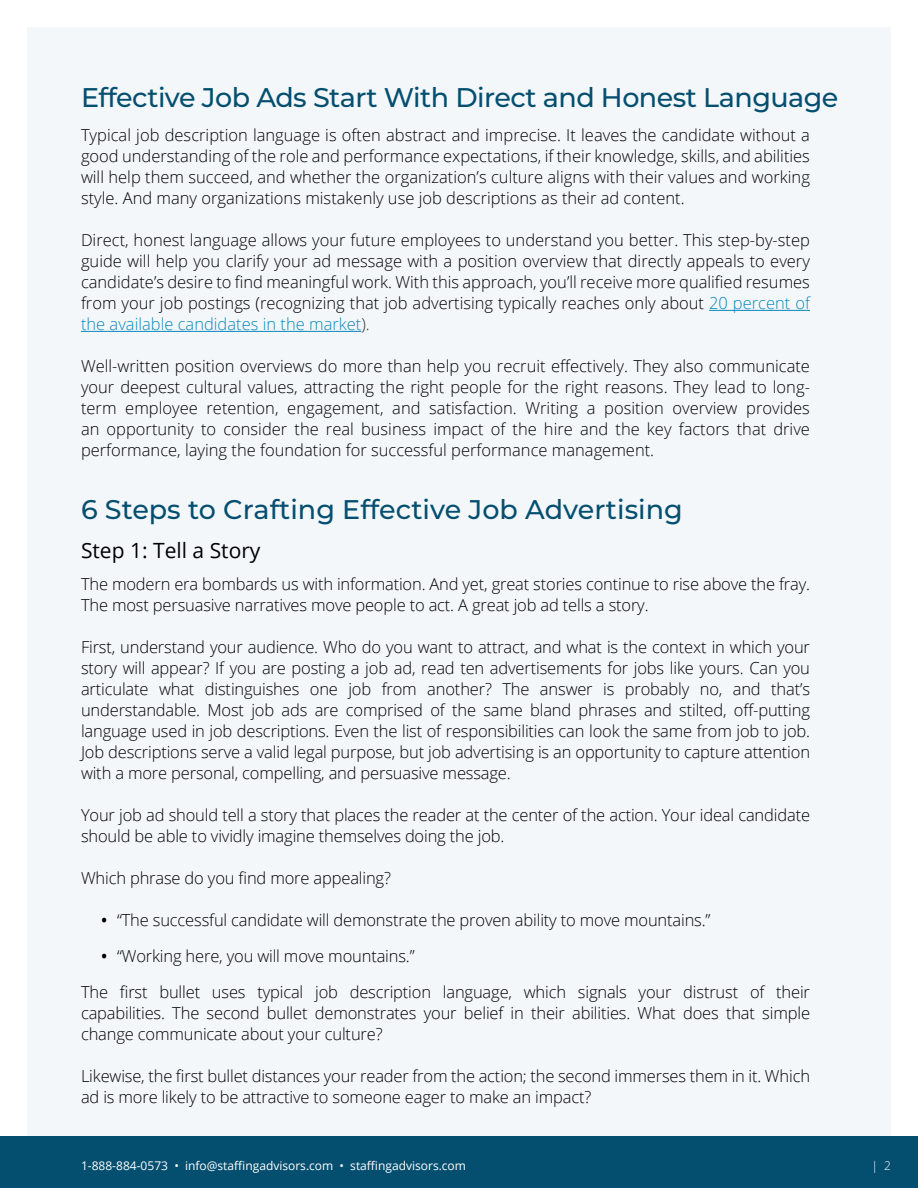
<style>
.page{position:relative;width:918px;height:1188px;background:#fff}
.page>*{position:absolute;margin:0;border:0;box-sizing:border-box;transform-origin:0 0}
.t1{font:500 27px "Montserrat";letter-spacing:-.015em;color:#044f70}
.t2{font:21px "Open Sans";color:#000}
.t3{font:300 16.5px/21px "Open Sans";letter-spacing:-.01em;color:#000}
.t4{font:12px "Open Sans";color:#fff}
.t5{font:300 12px "Open Sans";color:#fff}
.s1{color:#0988bd}
.s2{color:#363838}
.s3{font-weight:600}
</style>
<div class="page">
<div style="left:27px;top:27px;width:864px;height:1109px;background:#f4f7f9"></div>
<div style="left:0;top:1136px;width:918px;height:52px;background:#044f70"></div>
<hr style="left:709px;top:310px;width:101px;height:1px;background:#0988bd">
<hr style="left:81px;top:331px;width:280px;height:1px;background:#0988bd">
<h1 class="t1" style="left:81px;top:78px;width:759px">Effective Job Ads Start With Direct and Honest Language</h1>
<p class="t3" style="left:81px;top:124px;width:731px;text-align:justify">Typical job description language is often abstract and imprecise. It leaves the candidate without a good understanding of the role and performance expectations, if their knowledge, skills, and abilities will help them succeed, and whether the organization’s culture aligns with their values and working style. And many organizations mistakenly use job descriptions as their ad content.</p>
<p class="t3" style="left:81px;top:229px;width:731px;text-align:justify">Direct, honest language allows your future employees to understand you better. This step-by-step guide will help you clarify your ad message with a position overview that directly appeals to every candidate’s desire to find meaningful work. With this approach, you’ll receive more qualified resumes from your job postings (recognizing that job advertising typically reaches only about <span class="s1">20 percent of the available candidates in the market</span><span class="s2">).</span></p>
<p class="t3" style="left:81px;top:355px;width:731px;text-align:justify">Well-written position overviews do more than help you recruit effectively. They also communicate your deepest cultural values, attracting the right people for the right reasons. They lead to long&shy;term employee retention, engagement, and satisfaction. Writing a position overview provides an opportunity to consider the real business impact of the hire and the key factors that drive performance, laying the foundation for successful performance management.</p>
<h1 class="t1" style="left:81px;top:490px;width:603px">6 Steps to Crafting Effective Job Advertising</h1>
<p class="t2" style="left:81px;top:536px;width:181px">Step 1: Tell a Story</p>
<p class="t3" style="left:81px;top:573px;width:731px">The modern era bombards us with information. And yet, great stories continue to rise above the fray.<br>The most persuasive narratives move people to act. A great job ad tells a story.</p>
<p class="t3" style="left:81px;top:636px;width:731px;text-align:justify">First, understand your audience. Who do you want to attract, and what is the context in which your story will appear? If you are posting a job ad, read ten advertisements for jobs like yours. Can you articulate what distinguishes one job from another? The answer is probably no, and that’s understandable. Most job ads are comprised of the same bland phrases and stilted, off-putting language used in job descriptions. Even the list of responsibilities can look the same from job to job.<br>Job descriptions serve a valid legal purpose, but job advertising is an opportunity to capture attention with a more personal, compelling, and persuasive message.</p>
<p class="t3" style="left:81px;top:804px;width:731px">Your job ad should tell a story that places the reader at the center of the action. Your ideal candidate should be able to vividly imagine themselves doing the job.</p>
<p class="t3" style="left:81px;top:867px;width:312px">Which phrase do you find more appealing?</p>
<p class="t3" style="left:101px;top:909px;width:611px"><span class="s3">•</span> “The successful candidate will demonstrate the proven ability to move mountains.”</p>
<p class="t3" style="left:81px;top:937px;width:731px;line-height:36px;text-indent:20px"><span class="s3">•</span> “Working here, you will move mountains.”<br>The first bullet uses typical job description language, which signals your distrust of their</p>
<p class="t3" style="left:81px;top:1002px;width:731px">capabilities. The second bullet demonstrates your belief in their abilities. What does that simple change communicate about your culture?</p>
<p class="t3" style="left:81px;top:1065px;width:731px">Likewise, the first bullet distances your reader from the action; the second immerses them in it. Which ad is more likely to be attractive to someone eager to make an impact?</p>
<p class="t4" style="left:81px;top:1157px;width:387px">1-888-884-0573 • info@staffingadvisors.com • staffingadvisors.com</p>
<p class="t5" style="left:871px;top:1158px;width:21px">| 2</p>
</div>
